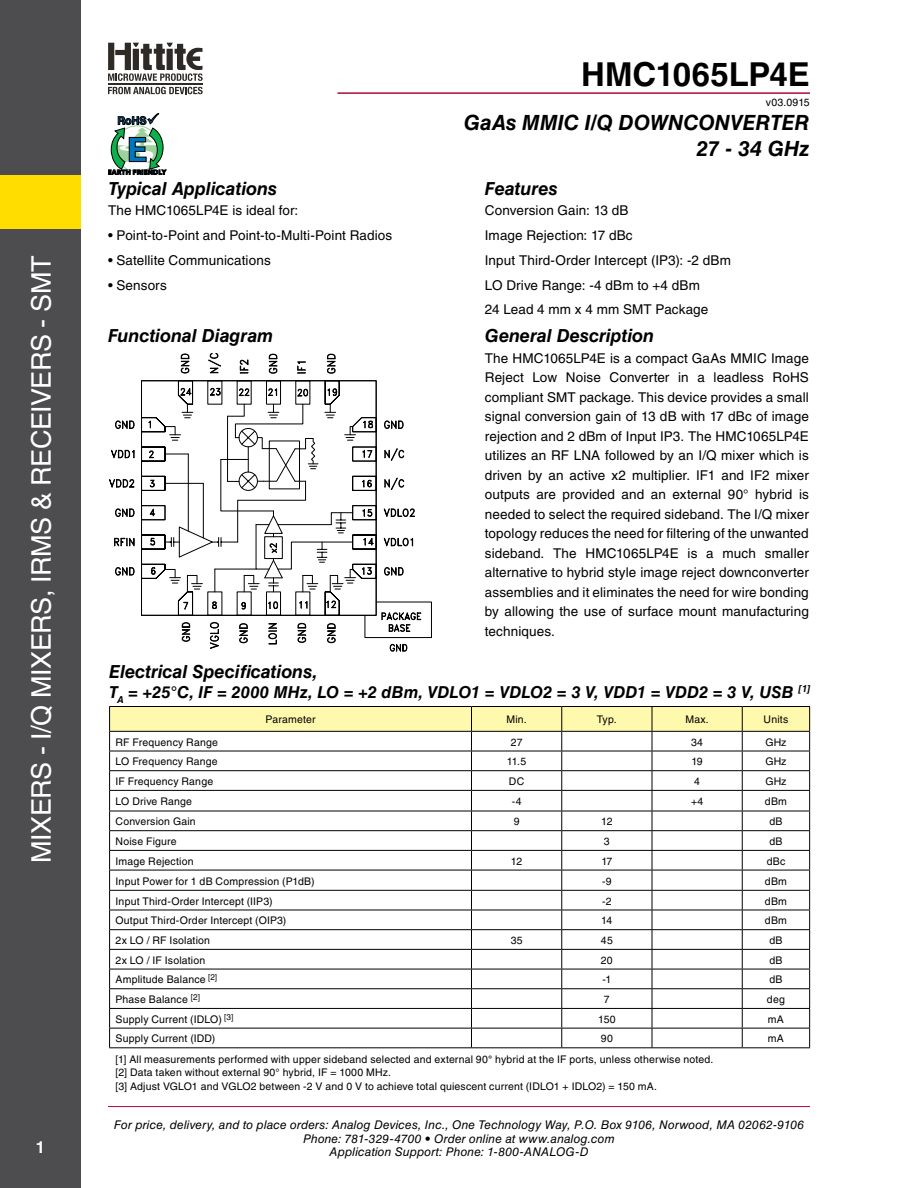
<style>
.page{position:relative;width:918px;height:1188px;background:#fff}
.page>*{position:absolute;margin:0;border:0;box-sizing:border-box;transform-origin:0 0}
.t1{font:700 33px "Helvetica LT Std";letter-spacing:-.005em;color:#000}
.t2{font:27px "Helvetica LT Std";letter-spacing:-.015em;color:#fff}
.t3{font:italic 700 21px/25.2px "Helvetica LT Std";color:#000;text-align:right}
.t4{font:italic 700 18px "Helvetica LT Std";letter-spacing:-.005em;color:#000}
.t5{font:italic 700 16.5px "Helvetica LT Std";color:#000}
.t6{font:700 16.5px "Helvetica LT Std";color:#fff}
.t7{font:13.5px/19.5px "Helvetica LT Std";letter-spacing:.01em;color:#000}
.t8{font:italic 12px/13.5px "Helvetica LT Std";letter-spacing:.01em;color:#000;text-align:center}
.t9{font:10.5px/13.5px "Helvetica LT Std";letter-spacing:.015em;color:#000}
.s1{font-weight:700}
</style>
<div class="page">
<hr style="left:108px;top:1106px;width:702px;height:1px;background:#b30838">
<hr style="left:338px;top:92px;width:472px;height:2px;background:#b30838">
<svg style="left:108px;top:87px;width:95px;height:7px"></svg>
<svg style="left:108px;top:43px;width:95px;height:38px"></svg>
<hr style="left:108px;top:83px;width:94px;height:1px;background:#2e2a25">
<svg style="left:108px;top:113px;width:58px;height:62px"></svg>
<div style="left:0;top:0;width:81px;height:1188px;background:#4d4d4f"></div>
<div style="left:0;top:175px;width:81px;height:54px;background:#fd0"></div>
<hr style="left:109px;top:706px;width:363px;height:1px;background:#000">
<hr style="left:472px;top:706px;width:90px;height:1px;background:#000">
<hr style="left:562px;top:706px;width:90px;height:1px;background:#000">
<hr style="left:652px;top:706px;width:90px;height:1px;background:#000">
<hr style="left:742px;top:706px;width:68px;height:1px;background:#000">
<svg style="left:109px;top:707px;width:701px;height:340px"></svg>
<hr style="left:109px;top:1047px;width:363px;height:1px;background:#000">
<hr style="left:472px;top:1047px;width:90px;height:1px;background:#000">
<hr style="left:562px;top:1047px;width:90px;height:1px;background:#000">
<hr style="left:652px;top:1047px;width:90px;height:1px;background:#000">
<hr style="left:742px;top:1047px;width:68px;height:1px;background:#000">
<svg style="left:115px;top:420px;width:20px;height:9px"></svg>
<svg style="left:111px;top:449px;width:24px;height:9px"></svg>
<svg style="left:109px;top:479px;width:25px;height:9px"></svg>
<svg style="left:115px;top:508px;width:20px;height:9px"></svg>
<svg style="left:114px;top:538px;width:21px;height:8px"></svg>
<svg style="left:115px;top:567px;width:20px;height:9px"></svg>
<svg style="left:181px;top:354px;width:9px;height:19px"></svg>
<svg style="left:208px;top:353px;width:13px;height:20px"></svg>
<svg style="left:240px;top:360px;width:9px;height:13px"></svg>
<svg style="left:269px;top:354px;width:9px;height:20px"></svg>
<svg style="left:297px;top:361px;width:9px;height:13px"></svg>
<svg style="left:327px;top:354px;width:9px;height:20px"></svg>
<svg style="left:141px;top:380px;width:291px;height:272px"></svg>
<hr style="left:215px;top:569px;width:41px;height:1px;background:#000">
<h2 class="t2" style="left:26px;top:863px;width:609px;rotate:-90deg">mixers - i/q mixers, IRMs &amp; Receivers - SMT</h2>
<p class="t6" style="left:36px;top:1138px;width:11px">1</p>
<h1 class="t1" style="left:581px;top:54px;width:230px">HMC1065LP4E</h1>
<p class="t9" style="left:766px;top:95px;width:45px">v03.0915</p>
<h3 class="t3" style="left:464px;top:110px;width:347px">GaAs MMIC I/Q DOWNCONVERTER<br>27 - 34 GHz</h3>
<h3 class="t4" style="left:109px;top:177px;width:170px">Typical Applications</h3>
<h3 class="t4" style="left:485px;top:177px;width:74px">Features</h3>
<p class="t7" style="left:108px;top:201px;width:192px">The HMC1065LP4E is ideal for:</p>
<p class="t7" style="left:108px;top:226px;width:286px">• Point-to-Point and Point-to-Multi-Point Radios</p>
<p class="t7" style="left:108px;top:250px;width:164px">• Satellite Communications</p>
<p class="t7" style="left:108px;top:275px;width:60px">• Sensors</p>
<h3 class="t4" style="left:108px;top:325px;width:167px">Functional Diagram</h3>
<p class="t7" style="left:485px;top:198px;width:248px;line-height:24.8px">Conversion Gain: 13 dB<br>I mage Rejection: 17 dBc<br>I nput Third-Order I ntercept (I P3): -2 dBm<br>LO Drive Range: -4 dBm to +4 dBm<br>24 Lead 4 mm x 4 mm SMT Package</p>
<h3 class="t4" style="left:485px;top:325px;width:171px">General Description</h3>
<p class="t7" style="left:485px;top:348px;width:256px">The HMC1065LP4E is a compact GaAs MMIC</p>
<p class="t7" style="left:485px;top:348px;width:326px;text-indent:286px">I mage Reject Low Noise Converter in a leadless RoHS compliant SMT package. This device provides a small signal conversion gain of 13 dB with 17 dBc of image rejection and 2 dBm of I nput I P3. The HMC1065LP4E utilizes an RF LNA followed by an I/Q mixer which is driven by an active x2 multiplier. I F1 and I F2 mixer outputs are provided and an external 90° hybrid is needed to select the required sideband. The I/Q mixer topology reduces the need for filtering of the unwanted sideband. The HMC1065LP4E is a much smaller alternative to hybrid style image reject downconverter assemblies and it eliminates the need for wire bonding by allowing the use of surface mount manufacturing techniques.</p>
<h3 class="t4" style="left:109px;top:661px;width:210px">Electrical Specifications,</h3>
<p class="t5" style="left:109px;top:682px;width:703px">T<sub>A</sub> = +25°C, IF = 2000 MHz, LO = +2 dBm, VDLO1 = VDLO2 = 3 V, VDD1 = VDD2 = 3 V, USB <sup>[1]</sup></p>
<p class="t9" style="left:266px;top:713px;width:51px">Parameter</p>
<p class="t9" style="left:506px;top:713px;width:22px">Min.</p>
<p class="t9" style="left:597px;top:713px;width:21px">Typ.</p>
<p class="t9" style="left:685px;top:713px;width:25px">Max.</p>
<p class="t9" style="left:764px;top:713px;width:26px">Units</p>
<p class="t9" style="left:116px;top:735px;width:104px">RF Frequency Range</p>
<p class="t9" style="left:511px;top:735px;width:13px">27</p>
<p class="t9" style="left:691px;top:735px;width:13px">34</p>
<p class="t9" style="left:765px;top:735px;width:23px">GHz</p>
<p class="t9" style="left:116px;top:755px;width:104px">LO Frequency Range</p>
<p class="t9" style="left:507px;top:755px;width:21px">11.5</p>
<p class="t9" style="left:691px;top:755px;width:13px">19</p>
<p class="t9" style="left:765px;top:755px;width:23px">GHz</p>
<p class="t9" style="left:116px;top:775px;width:99px">I F Frequency Range</p>
<p class="t9" style="left:509px;top:775px;width:16px">DC</p>
<p class="t9" style="left:694px;top:775px;width:7px">4</p>
<p class="t9" style="left:765px;top:775px;width:23px">GHz</p>
<p class="t9" style="left:116px;top:795px;width:78px">LO Drive Range</p>
<p class="t9" style="left:512px;top:795px;width:11px">-4</p>
<p class="t9" style="left:691px;top:795px;width:14px">+4</p>
<p class="t9" style="left:765px;top:795px;width:24px">dBm</p>
<p class="t9" style="left:116px;top:815px;width:82px">Conversion Gain</p>
<p class="t9" style="left:514px;top:815px;width:7px">9</p>
<p class="t9" style="left:601px;top:815px;width:13px">12</p>
<p class="t9" style="left:769px;top:815px;width:15px">dB</p>
<p class="t9" style="left:116px;top:835px;width:63px">Noise Figure</p>
<p class="t9" style="left:604px;top:835px;width:7px">3</p>
<p class="t9" style="left:769px;top:835px;width:15px">dB</p>
<p class="t9" style="left:116px;top:854px;width:80px">I mage Rejection</p>
<p class="t9" style="left:511px;top:854px;width:13px">12</p>
<p class="t9" style="left:601px;top:854px;width:13px">17</p>
<p class="t9" style="left:767px;top:854px;width:20px">dBc</p>
<p class="t9" style="left:116px;top:874px;width:201px">I nput Power for 1 dB Compression (P1dB)</p>
<p class="t9" style="left:602px;top:874px;width:11px">-9</p>
<p class="t9" style="left:765px;top:874px;width:24px">dBm</p>
<p class="t9" style="left:116px;top:894px;width:159px">I nput Third-Order I ntercept (II P3)</p>
<p class="t9" style="left:602px;top:894px;width:11px">-2</p>
<p class="t9" style="left:765px;top:894px;width:24px">dBm</p>
<p class="t9" style="left:116px;top:914px;width:172px">Output Third-Order I ntercept (OI P3)</p>
<p class="t9" style="left:601px;top:914px;width:13px">14</p>
<p class="t9" style="left:765px;top:914px;width:24px">dBm</p>
<p class="t9" style="left:116px;top:934px;width:96px">2x LO / RF Isolation</p>
<p class="t9" style="left:511px;top:934px;width:13px">35</p>
<p class="t9" style="left:601px;top:934px;width:13px">45</p>
<p class="t9" style="left:769px;top:934px;width:15px">dB</p>
<p class="t9" style="left:116px;top:953px;width:91px">2x LO / I F Isolation</p>
<p class="t9" style="left:601px;top:953px;width:13px">20</p>
<p class="t9" style="left:769px;top:953px;width:15px">dB</p>
<p class="t9" style="left:116px;top:973px;width:103px">Amplitude Balance <sup>[2]</sup></p>
<p class="t9" style="left:602px;top:973px;width:10px">-1</p>
<p class="t9" style="left:769px;top:973px;width:15px">dB</p>
<p class="t9" style="left:116px;top:993px;width:86px">Phase Balance <sup>[2]</sup></p>
<p class="t9" style="left:604px;top:993px;width:7px">7</p>
<p class="t9" style="left:767px;top:993px;width:19px">deg</p>
<p class="t9" style="left:116px;top:1012px;width:119px">Supply Current (I DLO) <sup>[3]</sup></p>
<p class="t9" style="left:598px;top:1012px;width:19px">150</p>
<p class="t9" style="left:768px;top:1012px;width:17px">mA</p>
<p class="t9" style="left:116px;top:1032px;width:101px">Supply Current (I DD)</p>
<p class="t9" style="left:601px;top:1032px;width:14px">90</p>
<p class="t9" style="left:768px;top:1032px;width:17px">mA</p>
<p class="t9" style="left:116px;top:1052px;width:599px">[1] All measurements performed with upper sideband selected and external 90<span class="s1">°</span> hybrid at the I F ports, unless otherwise noted. [2] Data taken without external 90° hybrid, I F = 1000 MHz.<br>[3] Adjust VGLO1 and VGLO2 between -2 V and 0 V to achieve total quiescent current (I DLO1 + I DLO2) = 150 mA.</p>
<p class="t8" style="left:114px;top:1118px;width:692px">For price, delivery, and to place orders: Analog Devices, Inc., One Technology Way, P.O. Box 9106, Norwood, MA 02062-9106<br>Phone: 781-329-4700 • Order online at www.analog.com<br>Application Support: Phone: 1-800-ANALOG-D</p>
</div>
